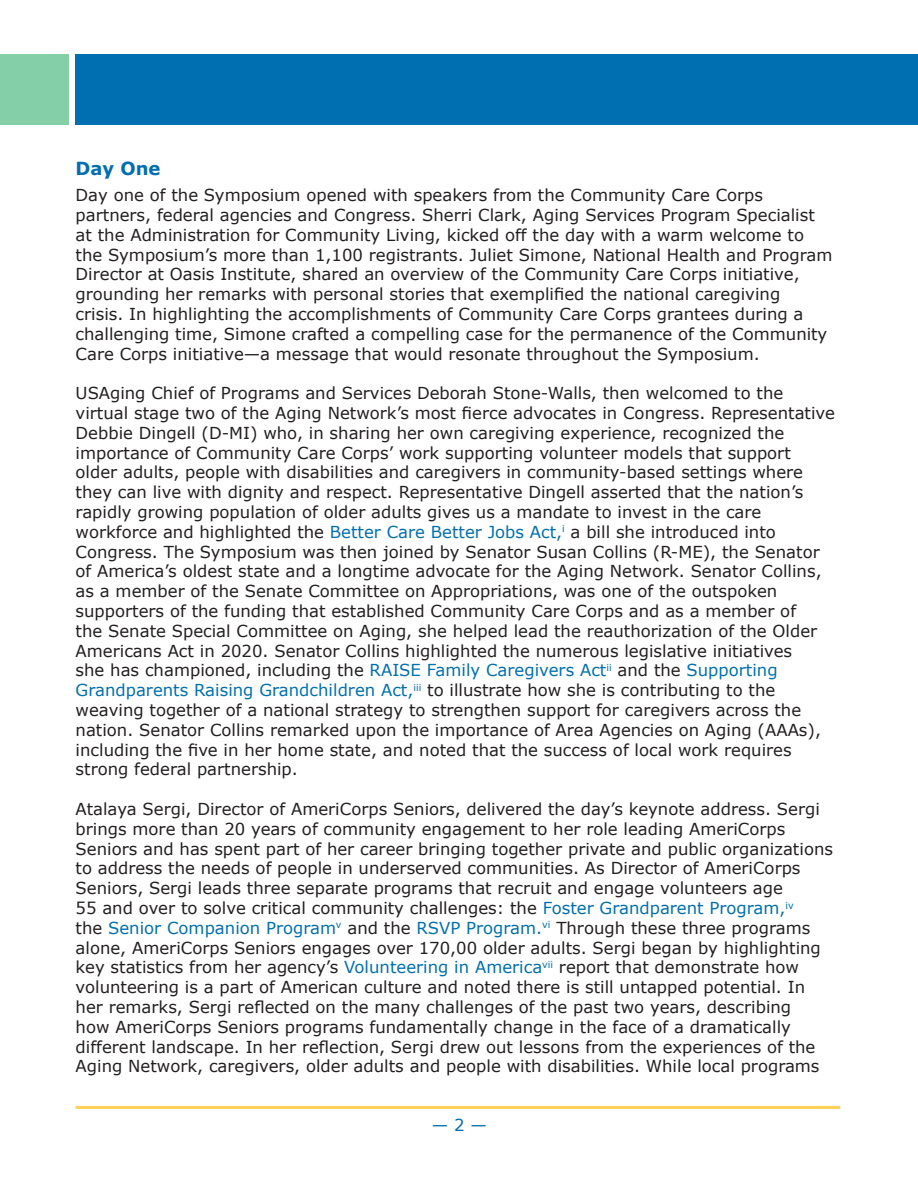
<style>
.page{position:relative;width:918px;height:1188px;background:#fff}
.page>*{position:absolute;margin:0;border:0;box-sizing:border-box;transform-origin:0 0}
.Subhead{font:700 18px "Verdana";color:#006fb1}
.t1{font:16.5px/19.8px "Verdana";color:#231f20}
.t2{font:16.5px "Verdana";color:#006fb1}
.s1{color:#006fb1}
</style>
<div class="page">
<hr style="left:76px;top:1106px;width:764px;height:3px;background:#fdd057">
<div style="left:0;top:54px;width:68px;height:70px;background:#84cfa7"></div>
<div style="left:76px;top:54px;width:842px;height:70px;background:#006fb1"></div>
<p class="Subhead" style="left:76px;top:156px;width:86px">Day One</p>
<p class="t1" style="left:76px;top:186px;width:758px">Day one of the Symposium opened with speakers from the Community Care Corps partners, federal agencies and Congress. Sherri Clark, Aging Services Program Specialist at the Administration for Community Living, kicked off the day with a warm welcome to the Symposium’s more than 1,100 registrants. Juliet Simone, National Health and Program Director at Oasis Institute, shared an overview of the Community Care Corps initiative, grounding her remarks with personal stories that exemplified the national caregiving<br>crisis. In highlighting the accomplishments of Community Care Corps grantees during a challenging time, Simone crafted a compelling case for the permanence of the Community Care Corps initiative—a message that would resonate throughout the Symposium.</p>
<p class="t1" style="left:76px;top:384px;width:761px">USAging Chief of Programs and Services Deborah Stone-Walls, then welcomed to the virtual stage two of the Aging Network’s most fierce advocates in Congress. Representative Debbie Dingell (D-MI) who, in sharing her own caregiving experience, recognized the importance of Community Care Corps’ work supporting volunteer models that support older adults, people with disabilities and caregivers in community-based settings where they can live with dignity and respect. Representative Dingell asserted that the nation’s rapidly growing population of older adults gives us a mandate to invest in the care workforce and highlighted the <span class="s1">Better Care Better Jobs Act,</span><sup>i</sup> a bill she introduced into Congress. The Symposium was then joined by Senator Susan Collins (R-ME), the Senator of America’s oldest state and a longtime advocate for the Aging Network. Senator Collins, as a member of the Senate Committee on Appropriations, was one of the outspoken supporters of the funding that established Community Care Corps and as a member of<br>the Senate Special Committee on Aging, she helped lead the reauthorization of the Older Americans Act in 2020. Senator Collins highlighted the numerous legislative initiatives<br>she has championed, including the <span class="s1">RAISE Family Caregivers Act</span><sup>ii</sup> and the <span class="s1">Supporting Grandparents Raising Grandchildren Act,</span><sup>iii</sup> to illustrate how she is contributing to the weaving together of a national strategy to strengthen support for caregivers across the nation. Senator Collins remarked upon the importance of Area Agencies on Aging (AAAs), including the five in her home state, and noted that the success of local work requires strong federal partnership.</p>
<p class="t1" style="left:76px;top:799px;width:759px">Atalaya Sergi, Director of AmeriCorps Seniors, delivered the day’s keynote address. Sergi brings more than 20 years of community engagement to her role leading AmeriCorps Seniors and has spent part of her career bringing together private and public organizations to address the needs of people in underserved communities. As Director of AmeriCorps Seniors, Sergi leads three separate programs that recruit and engage volunteers age<br>55 and over to solve critical community challenges: the <span class="s1">Foster Grandparent Program,</span><sup>iv<br></sup>the <span class="s1">Senior Companion Program</span><sup>v</sup> and the <span class="s1">RSVP Program.</span><sup>vi</sup> Through these three programs alone, AmeriCorps Seniors engages over 170,00 older adults. Sergi began by highlighting key statistics from her agency’s <span class="s1">Volunteering in America</span><sup>vii</sup> report that demonstrate how volunteering is a part of American culture and noted there is still untapped potential. In her remarks, Sergi reflected on the many challenges of the past two years, describing<br>how AmeriCorps Seniors programs fundamentally change in the face of a dramatically different landscape. In her reflection, Sergi drew out lessons from the experiences of the Aging Network, caregivers, older adults and people with disabilities. While local programs</p>
<p class="t2" style="left:432px;top:1115px;width:57px">— 2 —</p>
</div>
